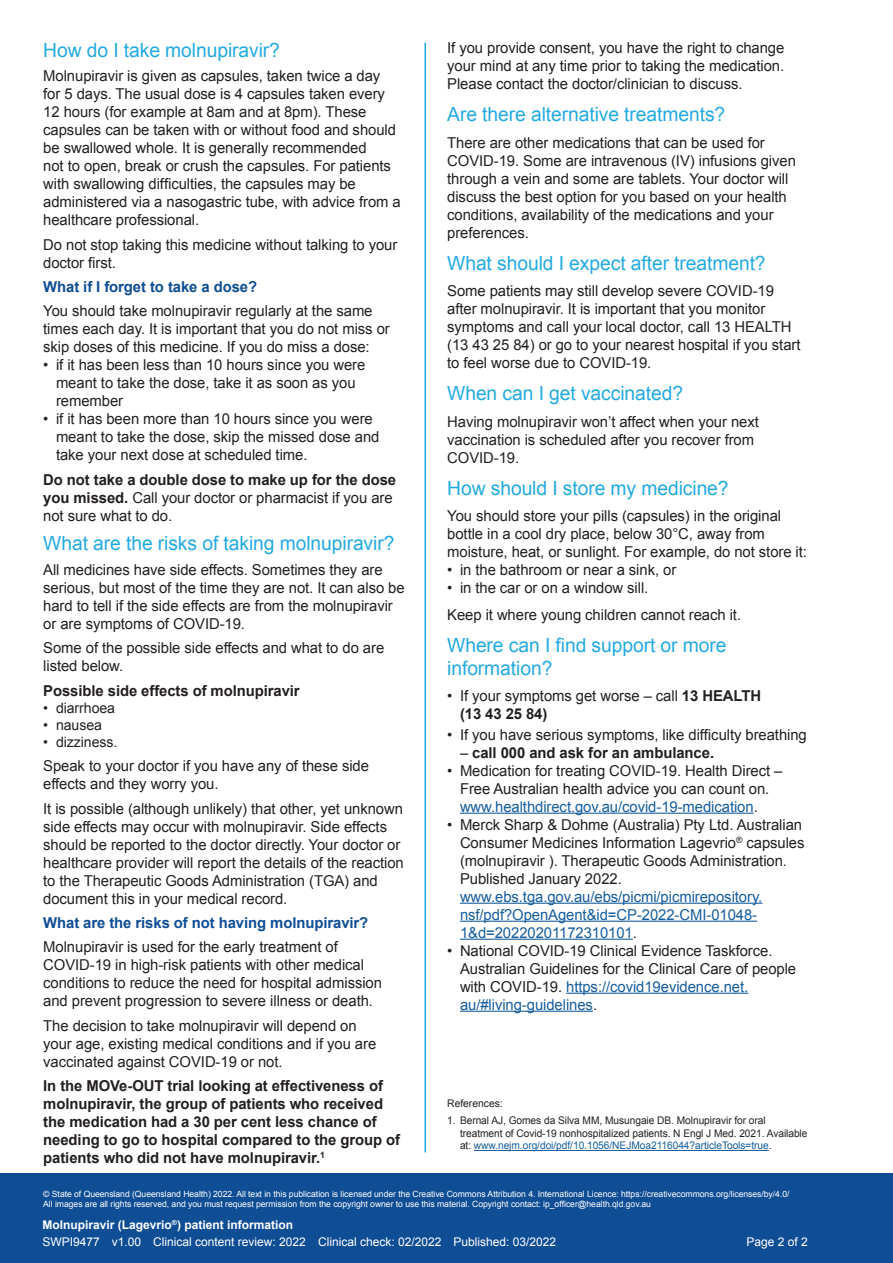
<style>
.page{position:relative;width:893px;height:1263px;background:#fff}
.page>*{position:absolute;margin:0;border:0;box-sizing:border-box;transform-origin:0 0}
.t1{font:19.5px/23.4px "Arial";letter-spacing:-.005em;color:#24aae1}
.t2{font:15px/18px "Arial";letter-spacing:-.005em;color:#231f20}
.t3{font:700 15px/18px "Arial";letter-spacing:-.005em;color:#231f20}
.t4{font:700 15px "Arial";letter-spacing:-.005em;color:#0f4d95}
.t5{font:14.25px "Arial";letter-spacing:-.005em;color:#231f20}
.t6{font:12px/16.5px "Arial";color:#fff}
.t7{font:10.5px/12.6px "Arial";letter-spacing:-.005em;color:#231f20}
.t8{font:8.7px/10.4px "Arial";letter-spacing:-.005em;color:#fff}
.s1{font-weight:700}
.s2{font-weight:400}
.s3{color:#175d9e}
</style>
<div class="page">
<div style="left:0;top:1174px;width:893px;height:89px;background:#0f4d95"></div>
<hr style="left:424px;top:43px;width:2px;height:1109px;background:#24aae1">
<hr style="left:460px;top:813px;width:294px;height:1px;background:#175d9e">
<hr style="left:460px;top:903px;width:302px;height:1px;background:#175d9e">
<hr style="left:460px;top:921px;width:297px;height:1px;background:#175d9e">
<hr style="left:460px;top:939px;width:173px;height:1px;background:#175d9e">
<hr style="left:566px;top:993px;width:182px;height:1px;background:#175d9e">
<hr style="left:460px;top:1011px;width:133px;height:1px;background:#175d9e">
<hr style="left:474px;top:1150px;width:295px;height:1px;background:#175d9e">
<p class="t1" style="left:43px;top:38px;width:238px">How do I take molnupiravir?</p>
<p class="t2" style="left:43px;top:67px;width:359px">Molnupiravir is given as capsules, taken twice a day for 5 days. The usual dose is 4 capsules taken every 12 hours (for example at 8am and at 8pm). These capsules can be taken with or without food and should be swallowed whole. It is generally recommended<br>not to open, break or crush the capsules. For patients with swallowing difficulties, the capsules may be administered via a nasogastric tube, with advice from a healthcare professional.</p>
<p class="t2" style="left:43px;top:235px;width:356px">Do not stop taking this medicine without talking to your doctor first.</p>
<p class="t4" style="left:43px;top:277px;width:215px">What if I forget to take a dose?</p>
<p class="t2" style="left:43px;top:302px;width:348px">You should take molnupiravir regularly at the same times each day. It is important that you do not miss or skip doses of this medicine. If you do miss a dose:</p>
<p class="t2" style="left:56px;top:356px;width:311px;text-indent:-13px">• if it has been less than 10 hours since you were meant to take the dose, take it as soon as you remember</p>
<p class="t2" style="left:56px;top:410px;width:325px;text-indent:-13px">• if it has been more than 10 hours since you were meant to take the dose, skip the missed dose and take your next dose at scheduled time.</p>
<p class="t2" style="left:43px;top:470px;width:354px"><span class="s1">Do not take a double dose to make up for the dose you missed.</span> Call your doctor or pharmacist if you are not sure what to do.</p>
<p class="t1" style="left:43px;top:532px;width:353px">What are the risks of taking molnupiravir?</p>
<p class="t2" style="left:43px;top:561px;width:363px">All medicines have side effects. Sometimes they are serious, but most of the time they are not. It can also be hard to tell if the side effects are from the molnupiravir or are symptoms of COVID-19.</p>
<p class="t2" style="left:43px;top:639px;width:342px">Some of the possible side effects and what to do are listed below.</p>
<p class="t3" style="left:43px;top:682px;width:258px">Possible side effects of molnupiravir</p>
<p class="t5" style="left:43px;top:698px;width:73px">• diarrhoea</p>
<p class="t5" style="left:43px;top:715px;width:60px">• nausea</p>
<p class="t5" style="left:43px;top:732px;width:76px">• dizziness.</p>
<p class="t2" style="left:43px;top:757px;width:327px">Speak to your doctor if you have any of these side effects and they worry you.</p>
<p class="t2" style="left:43px;top:799px;width:362px">It is possible (although unlikely) that other, yet unknown side effects may occur with molnupiravir. Side effects should be reported to the doctor directly. Your doctor or healthcare provider will report the details of the reaction to the Therapeutic Goods Administration (TGA) and document this in your medical record.</p>
<p class="t4" style="left:43px;top:913px;width:327px">What are the risks of not having molnupiravir?</p>
<p class="t2" style="left:43px;top:938px;width:340px">Molnupiravir is used for the early treatment of COVID-19 in high-risk patients with other medical conditions to reduce the need for hospital admission and prevent progression to severe illness or death.</p>
<p class="t2" style="left:43px;top:1017px;width:334px">The decision to take molnupiravir will depend on your age, existing medical conditions and if you are vaccinated against COVID-19 or not.</p>
<p class="t3" style="left:43px;top:1077px;width:358px">In the MOVe-OUT trial looking at effectiveness of molnupiravir, the group of patients who received the medication had a 30 per cent less chance of needing to go to hospital compared to the group of patients who did not have molnupiravir.<sup>1</sup></p>
<p class="t2" style="left:447px;top:39px;width:339px;text-align:justify">If you provide consent, you have the right to change your mind at any time prior to taking the medication.<br>Please contact the doctor/clinician to discuss.</p>
<p class="t1" style="left:447px;top:103px;width:280px">Are there alternative treatments?</p>
<p class="t2" style="left:447px;top:134px;width:350px">There are other medications that can be used for COVID-19. Some are intravenous (IV) infusions given through a vein and some are tablets. Your doctor will discuss the best option for you based on your health conditions, availability of the medications and your preferences.</p>
<p class="t1" style="left:447px;top:251px;width:320px">What should I expect after treatment?</p>
<p class="t2" style="left:447px;top:282px;width:355px">Some patients may still develop severe COVID-19 after molnupiravir. It is important that you monitor symptoms and call your local doctor, call 13 HEALTH (13 43 25 84) or go to your nearest hospital if you start to feel worse due to COVID-19.</p>
<p class="t1" style="left:447px;top:382px;width:237px">When can I get vaccinated?</p>
<p class="t2" style="left:447px;top:413px;width:313px">Having molnupiravir won’t affect when your next vaccination is scheduled after you recover from<br>COVID-19.</p>
<p class="t1" style="left:447px;top:476px;width:283px">How should I store my medicine?</p>
<p class="t2" style="left:447px;top:507px;width:361px">You should store your pills (capsules) in the original bottle in a cool dry place, below 30°C, away from moisture, heat, or sunlight. For example, do not store it:</p>
<p class="t2" style="left:447px;top:561px;width:231px">• in the bathroom or near a sink, or</p>
<p class="t2" style="left:447px;top:579px;width:203px">• in the car or on a window sill.</p>
<p class="t2" style="left:447px;top:605px;width:295px">Keep it where young children cannot reach it.</p>
<p class="t1" style="left:447px;top:633px;width:281px">Where can I find support or more information?</p>
<p class="t2" style="left:460px;top:687px;width:303px;text-indent:-13px">• If your symptoms get worse – call <span class="s1">13 HEALTH (13 43 25 84)</span></p>
<p class="t2" style="left:447px;top:725px;width:361px">• If you have serious symptoms, like difficulty breathing</p>
<p class="t3" style="left:460px;top:744px;width:256px"><span class="s2">–</span> call 000 and ask for an ambulance.</p>
<p class="t2" style="left:460px;top:761px;width:324px;text-indent:-13px">• Medication for treating COVID-19. Health Direct –<br>Free Australian health advice you can count on. <span class="s3">www.healthdirect.gov.au/covid-19-medication</span>.</p>
<p class="t2" style="left:460px;top:815px;width:346px;text-indent:-13px">• Merck Sharp &amp; Dohme (Australia) Pty Ltd. Australian Consumer Medicines Information Lagevrio<sup>®</sup> capsules (molnupiravir ). Therapeutic Goods Administration.<br>Published January 2022. <span class="s3">www.ebs.tga.gov.au/ebs/picmi/picmirepository. nsf/pdf?OpenAgent&amp;id=CP-2022-CMI-01048- 1&amp;d=20220201172310101</span>.</p>
<p class="t2" style="left:460px;top:941px;width:338px;text-indent:-13px">• National COVID-19 Clinical Evidence Taskforce.<br>Australian Guidelines for the Clinical Care of people with COVID-19. <span class="s3">https://covid19evidence.net. au/#living-guidelines</span>.</p>
<p class="t7" style="left:447px;top:1097px;width:57px">References:</p>
<p class="t7" style="left:460px;top:1114px;width:349px;text-indent:-13px">1. Bernal AJ, Gomes da Silva MM, Musungaie DB. Molnupiravir for oral treatment of Covid-19 nonhospitalized patients. N Engl J Med. 2021. Available at: <span class="s3">www.nejm.org/doi/pdf/10.1056/NEJMoa2116044?articleTools=true</span>.</p>
<p class="t8" style="left:43px;top:1189px;width:748px">© State of Queensland (Queensland Health) 2022. All text in this publication is licensed under the Creative Commons Attribution 4. International Licence: https://creativecommons.org/licenses/by/4.0/<br>All images are all rights reserved, and you must request permission from the copyright owner to use this material. Copyright contact: ip_officer@health.qld.gov.au</p>
<p class="t6" style="left:43px;top:1217px;width:515px"><span class="s1">Molnupiravir (Lagevrio</span><sup>®</sup><span class="s1">) patient information<br></span>SWPI9477 v1.00 Clinical content review: 2022 Clinical check: 02/2022 Published: 03/2022</p>
<p class="t6" style="left:746px;top:1233px;width:63px">Page 2 of 2</p>
</div>
